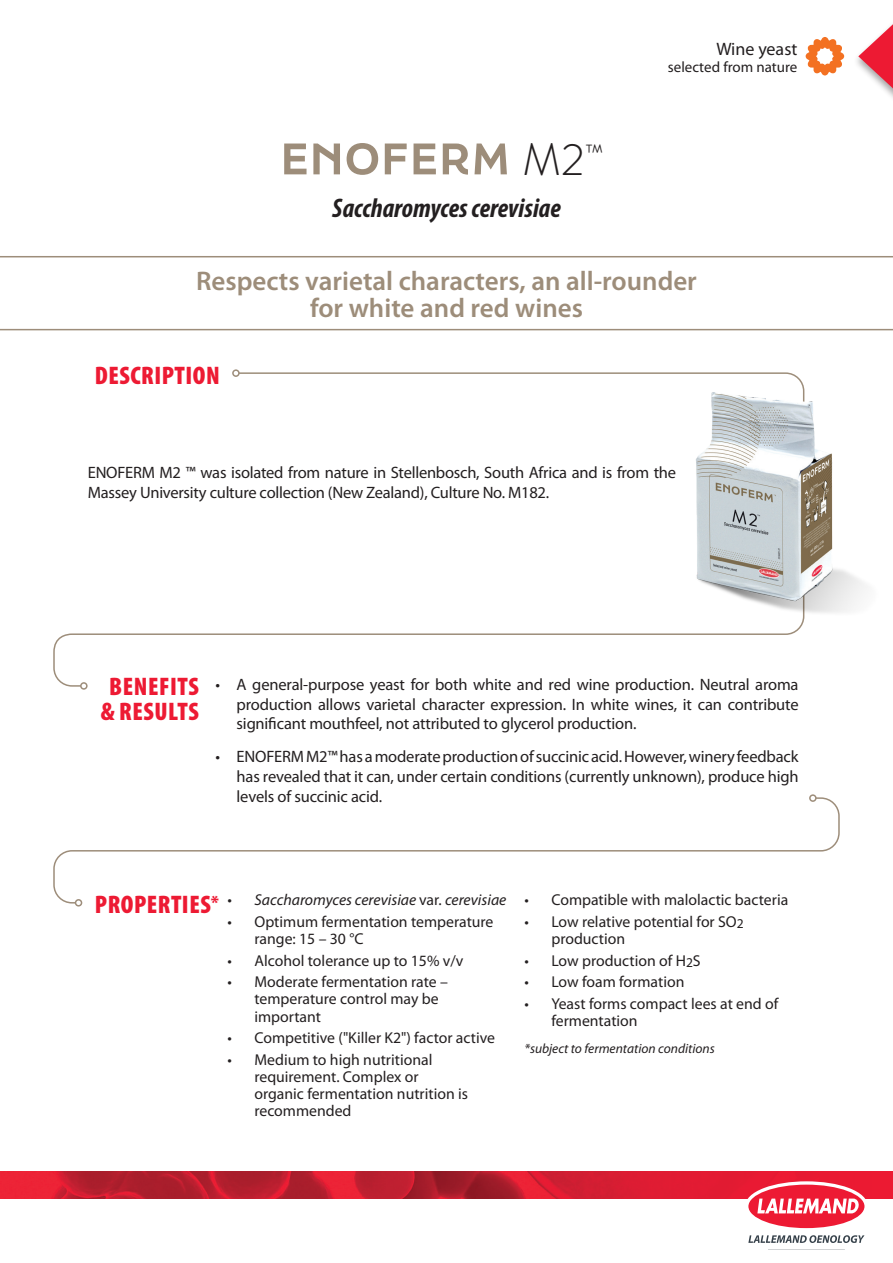
<style>
.page{position:relative;width:893px;height:1263px;background:#fff}
.page>*{position:absolute;margin:0;border:0;box-sizing:border-box;transform-origin:0 0}
.t1{font:300 45px "Brandon Grotesque";color:#231f20}
.t2{font:600 27px/27px "Myriad Pro";color:#9d8d7a;text-align:center}
.t3{font:italic 700 condensed 27px "Myriad Pro";color:#231f20}
.t4{font:900 condensed 25.5px/25.5px "Myriad Pro";letter-spacing:.02em;color:#ed1a33;text-align:center}
.t5{font:18px "Myriad Pro";color:#231f20}
.t6{font:16.5px/19.8px "Myriad Pro";letter-spacing:-.015em;color:#231f20;text-align:justify}
.t7{font:15.75px/17.2px "Myriad Pro";color:#231f20}
.t8{font:italic 15.75px "Myriad Pro";color:#231f20}
.t9{font:15px "Myriad Pro";color:#231f20}
.t10{font:italic 13.5px "Myriad Pro";color:#231f20}
.s1{font-style:normal}
</style>
<div class="page">
<svg style="left:858px;top:24px;width:35px;height:73px"></svg>
<svg style="left:806px;top:37px;width:38px;height:38px"></svg>
<img style="left:0;top:1171px;width:893px;height:27px">
<svg style="left:745px;top:1181px;width:123px;height:62px"></svg>
<svg style="left:0;top:256px;width:893px;height:74px"></svg>
<svg style="left:53px;top:372px;width:751px;height:315px"></svg>
<div style="left:80px;top:682px;width:8px;height:8px;border:2px solid #9d8d7a;border-radius:50%"></div>
<div style="left:232px;top:369px;width:8px;height:8px;border:2px solid #9d8d7a;border-radius:50%"></div>
<svg style="left:284px;top:144px;width:23px;height:30px"></svg>
<svg style="left:313px;top:144px;width:27px;height:30px"></svg>
<svg style="left:347px;top:143px;width:31px;height:32px"></svg>
<svg style="left:385px;top:144px;width:22px;height:30px"></svg>
<svg style="left:414px;top:144px;width:22px;height:30px"></svg>
<svg style="left:443px;top:144px;width:25px;height:31px"></svg>
<svg style="left:474px;top:144px;width:33px;height:30px"></svg>
<svg style="left:53px;top:797px;width:787px;height:107px"></svg>
<div style="left:75px;top:899px;width:7px;height:7px;border:2px solid #9d8d7a;border-radius:50%"></div>
<div style="left:809px;top:794px;width:8px;height:8px;border:2px solid #9d8d7a;border-radius:50%"></div>
<img style="left:688px;top:385px;width:179px;height:242px">
<h1 class="t1" style="left:523px;top:129px;width:83px">M2<sup>™</sup></h1>
<h2 class="t3" style="left:332px;top:191px;width:230px">Saccharomyces cerevisiae</h2>
<p class="t5" style="left:716px;top:38px;width:83px">Wine yeast</p>
<p class="t9" style="left:668px;top:57px;width:131px">selected from nature</p>
<h2 class="t2" style="left:196px;top:266px;width:502px">Respects varietal characters, an all-rounder for white and red wines</h2>
<h3 class="t4" style="left:95px;top:362px;width:126px">DESCRIPTION</h3>
<p class="t6" style="left:88px;top:462px;width:590px">ENOFERM M2 ™ was isolated from nature in Stellenbosch, South Africa and is from the<br>Massey University culture collection (New Zealand), Culture No. M182.</p>
<h3 class="t4" style="left:101px;top:673px;width:99px">BENEFITS &amp; RESULTS</h3>
<p class="t6" style="left:237px;top:674px;width:564px;text-indent:-21px">• A general-purpose yeast for both white and red wine production. Neutral aroma production allows varietal character expression. In white wines, it can contribute significant mouthfeel, not attributed to glycerol production.</p>
<p class="t6" style="left:237px;top:746px;width:563px;text-indent:-21px">• ENOFERM M2™ has a moderate production of succinic acid. However, winery feedback has revealed that it can, under certain conditions (currently unknown), produce high levels of succinic acid.</p>
<h3 class="t4" style="left:95px;top:891px;width:125px">PROPERTIES<sup>*</sup></h3>
<p class="t8" style="left:227px;top:890px;width:280px">• Saccharomyces cerevisiae <span class="s1">var.</span> cerevisiae</p>
<p class="t7" style="left:254px;top:912px;width:240px;text-indent:-27px">• Optimum fermentation temperature range: 15 – 30 °C</p>
<p class="t7" style="left:227px;top:951px;width:237px">• Alcohol tolerance up to 15% v/v</p>
<p class="t7" style="left:254px;top:973px;width:195px;text-indent:-27px">• Moderate fermentation rate – temperature control may be important</p>
<p class="t7" style="left:227px;top:1029px;width:269px">• Competitive ("Killer K2") factor active</p>
<p class="t7" style="left:254px;top:1050px;width:215px;text-indent:-27px">• Medium to high nutritional requirement. Complex or organic fermentation nutrition is recommended</p>
<p class="t7" style="left:524px;top:891px;width:265px">• Compatible with malolactic bacteria</p>
<p class="t7" style="left:551px;top:912px;width:194px;text-indent:-27px">• Low relative potential for SO<sub>2 </sub>production</p>
<p class="t7" style="left:524px;top:951px;width:178px">• Low production of H<sub>2</sub>S</p>
<p class="t7" style="left:524px;top:973px;width:161px">• Low foam formation</p>
<p class="t7" style="left:551px;top:994px;width:228px;text-indent:-27px">• Yeast forms compact lees at end of fermentation</p>
<p class="t10" style="left:524px;top:1040px;width:192px">*subject to fermentation conditions</p>
</div>
